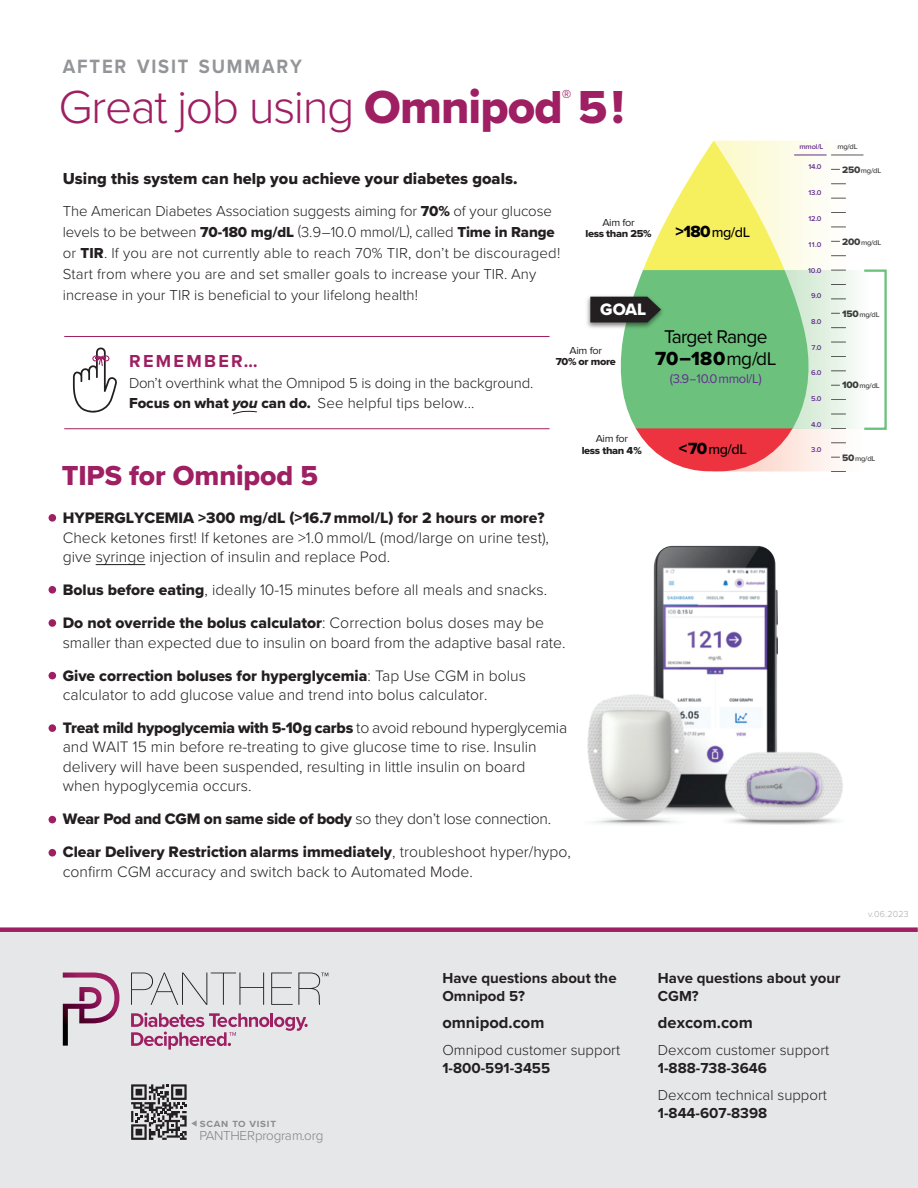
<style>
.page{position:relative;width:918px;height:1188px;background:#fff}
.page>*{position:absolute;margin:0;border:0;box-sizing:border-box;transform-origin:0 0}
.t1{font:300 48px "Proxima Nova";letter-spacing:-.03em;color:#9e1f62}
.t2{font:28.5px "Proxima Nova Extrabld";letter-spacing:-.005em;color:#9e1f62}
.t3{font:700 19.95px "Proxima Nova";letter-spacing:.1em;color:#939598;scale:.92 1}
.t4{font:19.65px "Proxima Nova Extrabld";color:#000}
.t5{font:300 19.5px "Proxima Nova";color:#9e1f62}
.t6{font:19.05px "Proxima Nova";letter-spacing:-.03em;color:#000}
.t7{font:700 18px "Proxima Nova";letter-spacing:.13em;color:#9e1f62}
.t8{font:17.1px "Proxima Nova Extrabld";color:#fff}
.t9{font:16.5px "Proxima Nova Extrabld";color:#231f20}
.t10{font:700 16.5px "Proxima Nova";color:#231f20}
.t11{font:300 15.75px/19.5px "Proxima Nova";color:#231f20}
.t12{font:15.75px/33px "Proxima Nova Extrabld";color:#231f20}
.t13{font:300 15px/21px "Proxima Nova";color:#231f20}
.t14{font:700 15px/18px "Proxima Nova";color:#231f20}
.t15{font:500 14.4px "Proxima Nova";letter-spacing:-.03em;color:#000}
.t16{font:300 13.5px "Proxima Nova";letter-spacing:-.015em;color:#808285}
.t17{font:13.05px "Proxima Nova";letter-spacing:-.03em;color:#652d91}
.t18{font:10.5px "Proxima Nova Extrabld";letter-spacing:-.03em;color:#231f20;scale:1.04 1}
.t19{font:10.5px "Proxima Nova";letter-spacing:-.03em;color:#231f20;scale:1.04 1}
.t20{font:700 9.3px "Proxima Nova";letter-spacing:.08em;color:#8a8c8f;scale:1.05 1}
.t21{font:300 9px "Proxima Nova";letter-spacing:.025em;color:#a8a9ad}
.t22{font:600 7.2px "Proxima Nova";letter-spacing:-.03em;color:#652d91;scale:1.04 1}
.t23{font:500 7.2px "Proxima Nova";letter-spacing:-.03em;color:#3e3e3f;scale:1.04 1}
.s1{font-family:"Proxima Nova Extrabld";font-weight:400}
.s2{font-family:"Proxima Nova Extrabld";font-weight:400;font-size:16.8px}
.s3{font-family:"Proxima Nova Extrabld It";font-weight:400}
.s4{font-family:"Proxima Nova";font-size:19.05px}
.s5{font-size:13.5px}
.s6{font-family:"Proxima Nova";font-weight:300}
.s7{font-family:"Proxima Nova Extrabld";font-weight:400;font-size:9.75px}
</style>
<div class="page">
<div style="left:0;top:930px;width:918px;height:258px;background:#e6e7e9"></div>
<img style="left:587px;top:546px;width:256px;height:279px">
<svg style="left:131px;top:973px;width:133px;height:32px"></svg>
<svg style="left:271px;top:973px;width:57px;height:32px"></svg>
<svg style="left:131px;top:1013px;width:177px;height:37px"></svg>
<svg style="left:63px;top:973px;width:56px;height:73px"></svg>
<hr style="left:64px;top:336px;width:486px;height:1px;background:#9e1f62">
<hr style="left:64px;top:428px;width:486px;height:1px;background:#9e1f62">
<svg style="left:233px;top:410px;width:24px;height:5px"></svg>
<svg style="left:73px;top:348px;width:44px;height:65px"></svg>
<div style="left:49px;top:514px;width:7px;height:8px;background:#9e1f62;border-radius:50%"></div>
<div style="left:49px;top:586px;width:7px;height:8px;background:#9e1f62;border-radius:50%"></div>
<div style="left:49px;top:619px;width:7px;height:8px;background:#9e1f62;border-radius:50%"></div>
<div style="left:49px;top:672px;width:7px;height:7px;background:#9e1f62;border-radius:50%"></div>
<div style="left:49px;top:724px;width:7px;height:8px;background:#9e1f62;border-radius:50%"></div>
<div style="left:49px;top:816px;width:7px;height:7px;background:#9e1f62;border-radius:50%"></div>
<div style="left:49px;top:849px;width:7px;height:8px;background:#9e1f62;border-radius:50%"></div>
<hr style="left:96px;top:564px;width:49px;height:1px;background:#231f20">
<svg style="left:819px;top:270px;width:38px;height:158px"></svg>
<div style="left:611px;top:270px;width:208px;height:158px;background:#6cc17d"></div>
<div style="left:863px;top:269px;width:24px;height:161px;border:2px solid #6cc17d"></div>
<svg style="left:635px;top:428px;width:236px;height:44px"></svg>
<svg style="left:831px;top:414px;width:15px;height:1px"></svg>
<svg style="left:831px;top:399px;width:15px;height:1px"></svg>
<svg style="left:831px;top:370px;width:15px;height:1px"></svg>
<svg style="left:831px;top:356px;width:15px;height:1px"></svg>
<svg style="left:831px;top:342px;width:15px;height:1px"></svg>
<svg style="left:831px;top:327px;width:15px;height:1px"></svg>
<svg style="left:831px;top:299px;width:15px;height:1px"></svg>
<svg style="left:831px;top:284px;width:15px;height:1px"></svg>
<svg style="left:611px;top:141px;width:244px;height:130px"></svg>
<hr style="left:794px;top:155px;width:33px;height:1px;background:#652d91">
<hr style="left:831px;top:155px;width:32px;height:1px;background:#57585a">
<img style="left:587px;top:292px;width:76px;height:39px">
<svg style="left:590px;top:297px;width:71px;height:25px;background:#292c28"></svg>
<div style="left:0;top:927px;width:918px;height:5px;background:#9e1f62"></div>
<svg style="left:131px;top:1084px;width:66px;height:56px"></svg>
<p class="t3" style="left:63px;top:51px;width:261px">AFTER VISIT SUMMARY</p>
<h1 class="t1" style="left:59px;top:71px;width:567px">Great job using <span class="s1">Omnipod 5!</span></h1>
<p class="t5" style="left:562px;top:82px;width:11px">®</p>
<p class="t9" style="left:63px;top:166px;width:456px">Using this system can help you achieve your diabetes goals.</p>
<p class="t13" style="left:63px;top:199px;width:499px">The American Diabetes Association suggests aiming for <span class="s1">70%</span> of your glucose levels to be between <span class="s1">70-180 mg/dL</span> (3.9–10.0 mmol/L), called <span class="s1">Time in Range </span>or <span class="s1">TIR</span>. If you are not currently able to reach 70% TIR, don’t be discouraged!<br>Start from where you are and set smaller goals to increase your TIR. Any increase in your TIR is beneficial to your lifelong health!</p>
<p class="t19" style="left:602px;top:216px;width:33px">Aim for</p>
<p class="t18" style="left:586px;top:226px;width:65px">less than 25%</p>
<p class="t8" style="left:600px;top:297px;width:48px">GOAL</p>
<p class="t15" style="left:675px;top:222px;width:76px"><span class="s2">&gt;180</span>mg/dL</p>
<p class="t7" style="left:129px;top:348px;width:130px">REMEMBER…</p>
<p class="t13" style="left:129px;top:373px;width:406px;line-height:19.5px">Don’t overthink what the Omnipod 5 is doing in the background.<br><span class="s1">Focus on what</span> <span class="s3">you</span> <span class="s1">can do.</span> See helpful tips below...</p>
<p class="t19" style="left:570px;top:344px;width:33px">Aim for</p>
<p class="t18" style="left:556px;top:354px;width:59px">70% or more</p>
<p class="t6" style="left:664px;top:325px;width:105px">Target Range</p>
<p class="t4" style="left:655px;top:344px;width:123px">70–180 <span class="s4">mg/dL</span></p>
<p class="t17" style="left:670px;top:371px;width:93px"><span class="s5">(</span>3.9–10.0 mmol/L<span class="s5">)</span></p>
<p class="t19" style="left:596px;top:433px;width:33px">Aim for</p>
<p class="t18" style="left:582px;top:442px;width:60px">less than 4%</p>
<p class="t15" style="left:679px;top:438px;width:70px"><span class="s2">&lt;70</span>mg/dL</p>
<h2 class="t2" style="left:62px;top:455px;width:258px">TIPS for Omnipod 5</h2>
<p class="t12" style="left:63px;top:501px;width:483px">HYPERGLYCEMIA &gt;300 mg/dL (&gt;16.7 mmol/L) for 2 hours or more?</p>
<p class="t11" style="left:63px;top:527px;width:488px">Check ketones first! If ketones are &gt;1.0 mmol/L (mod/large on urine test), give syringe injection of insulin and replace Pod.</p>
<p class="t11" style="left:63px;top:579px;width:486px"><span class="s1">Bolus before eating</span>, ideally 10-15 minutes before all meals and snacks.</p>
<p class="t12" style="left:63px;top:606px;width:483px">Do not override the bolus calculator<span class="s6">: Correction bolus doses may be</span></p>
<p class="t11" style="left:63px;top:632px;width:504px">smaller than expected due to insulin on board from the adaptive basal rate.</p>
<p class="t12" style="left:63px;top:659px;width:465px">Give correction boluses for hyperglycemia<span class="s6">: Tap Use CGM in bolus</span></p>
<p class="t11" style="left:63px;top:684px;width:426px">calculator to add glucose value and trend into bolus calculator.</p>
<p class="t12" style="left:63px;top:711px;width:506px">Treat mild hypoglycemia with 5-10g carbs <span class="s6">to avoid rebound hyperglycemia</span></p>
<p class="t11" style="left:63px;top:737px;width:475px">and WAIT 15 min before re-treating to give glucose time to rise. Insulin delivery will have been suspended, resulting in little insulin on board when hypoglycemia occurs.</p>
<p class="t12" style="left:63px;top:803px;width:510px">Wear Pod and CGM on same side of body <span class="s6">so they don’t lose connection.<br></span>Clear Delivery Restriction alarms immediately<span class="s6">, troubleshoot hyper/hypo,</span></p>
<p class="t11" style="left:63px;top:861px;width:412px">confirm CGM accuracy and switch back to Automated Mode.</p>
<p class="t22" style="left:800px;top:141px;width:25px">mmol/L</p>
<p class="t23" style="left:837px;top:141px;width:21px">mg/dL</p>
<p class="t22" style="left:809px;top:161px;width:14px">14.0</p>
<p class="t22" style="left:809px;top:187px;width:14px">13.0</p>
<p class="t22" style="left:808px;top:213px;width:14px">12.0</p>
<p class="t22" style="left:809px;top:239px;width:14px">11.0</p>
<p class="t22" style="left:808px;top:265px;width:14px">10.0</p>
<p class="t22" style="left:811px;top:291px;width:12px">9.0</p>
<p class="t22" style="left:811px;top:316px;width:12px">8.0</p>
<p class="t22" style="left:812px;top:342px;width:11px">7.0</p>
<p class="t22" style="left:811px;top:368px;width:12px">6.0</p>
<p class="t22" style="left:811px;top:393px;width:12px">5.0</p>
<p class="t22" style="left:811px;top:419px;width:12px">4.0</p>
<p class="t22" style="left:811px;top:445px;width:12px">3.0</p>
<p class="t23" style="left:842px;top:165px;width:39px"><span class="s7">250</span> mg/dL</p>
<p class="t23" style="left:842px;top:237px;width:39px"><span class="s7">200</span> mg/dL</p>
<p class="t23" style="left:842px;top:309px;width:37px"><span class="s7">150</span> mg/dL</p>
<p class="t23" style="left:842px;top:380px;width:38px"><span class="s7">100</span> mg/dL</p>
<p class="t23" style="left:842px;top:453px;width:33px"><span class="s7">50</span> mg/dL</p>
<p class="t21" style="left:868px;top:908px;width:42px">v.06.2023</p>
<p class="t20" style="left:200px;top:1117px;width:74px">SCAN TO VISIT</p>
<p class="t16" style="left:200px;top:1125px;width:125px">PANTHERprogram.org</p>
<p class="t14" style="left:442px;top:968px;width:176px">Have questions about the<br>Omnipod 5?</p>
<p class="t10" style="left:442px;top:1010px;width:104px">omnipod.com</p>
<p class="t13" style="left:442px;top:1038px;width:179px">Omnipod customer support</p>
<p class="t14" style="left:442px;top:1058px;width:109px">1-800-591-3455</p>
<p class="t14" style="left:658px;top:968px;width:184px">Have questions about your<br>CGM?</p>
<p class="t10" style="left:658px;top:1010px;width:96px">dexcom.com</p>
<p class="t13" style="left:658px;top:1038px;width:173px">Dexcom customer support</p>
<p class="t14" style="left:658px;top:1058px;width:111px">1-888-738-3646</p>
<p class="t13" style="left:658px;top:1083px;width:171px">Dexcom technical support</p>
<p class="t14" style="left:658px;top:1103px;width:111px">1-844-607-8398</p>
</div>
